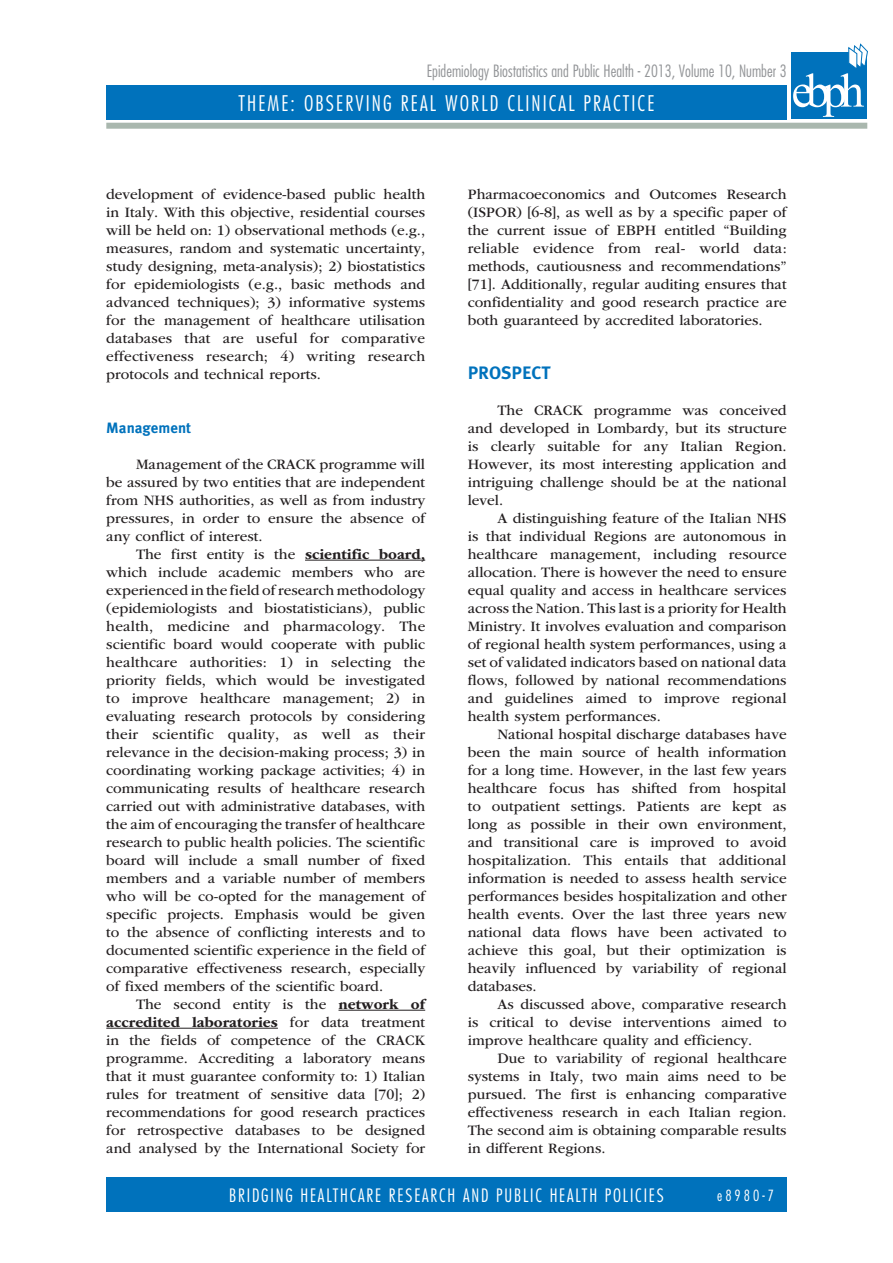
<style>
.page{position:relative;width:893px;height:1263px;background:#fff}
.page>*{position:absolute;margin:0;border:0;box-sizing:border-box;transform-origin:0 0}
.t1{font:300 condensed 21px "Futura Std";letter-spacing:.1em;color:#fff}
.t2{font:300 condensed 18px "Futura Std";color:#fff}
.t3{font:700 18px "Meta Plus";color:#0072bc}
.t4{font:300 condensed 16.5px "Futura Std";color:#939598}
.t5{font:15px/18px "ITC Garamond Std";color:#231f20;text-align:justify}
.t6{font:700 15px "Meta Plus";color:#0072bc}
.t7{font:300 condensed 15px "Futura Std";letter-spacing:.2em;color:#fff}
.s1{font-weight:700}
</style>
<div class="page">
<div style="left:106px;top:85px;width:681px;height:34px;background:#0072bc"></div>
<div style="left:106px;top:1178px;width:681px;height:34px;background:#0072bc"></div>
<div style="left:106px;top:123px;width:761px;height:6px;background:#a9b7ae"></div>
<div style="left:791px;top:52px;width:76px;height:67px;background:#0072bc"></div>
<svg style="left:793px;top:43px;width:75px;height:74px"></svg>
<hr style="left:305px;top:560px;width:120px;height:1px;background:#231f20">
<hr style="left:338px;top:1010px;width:87px;height:1px;background:#231f20">
<hr style="left:106px;top:1028px;width:172px;height:1px;background:#231f20">
<p class="t4" style="left:427px;top:62px;width:361px">Epidemiology Biostatistics and Public Health - 2013, Volume 10, Number 3</p>
<h1 class="t1" style="left:238px;top:91px;width:417px">THEME: OBSERVING REAL WORLD CLINICAL PRACTICE</h1>
<p class="t5" style="left:106px;top:185px;width:320px">development of evidence-based public health in Italy. With this objective, residential courses will be held on: 1) observational methods (e.g., measures, random and systematic uncertainty, study designing, meta-analysis); 2) biostatistics for epidemiologists (e.g., basic methods and advanced techniques); 3) informative systems for the management of healthcare utilisation databases that are useful for comparative effectiveness research; 4) writing research protocols and technical reports.</p>
<p class="t5" style="left:468px;top:185px;width:321px">Pharmacoeconomics and Outcomes Research (ISPOR) [6-8], as well as by a specific paper of the current issue of EBPH entitled “Building reliable evidence from real- world data: methods, cautiousness and recommendations” [71]. Additionally, regular auditing ensures that confidentiality and good research practice are both guaranteed by accredited laboratories.</p>
<p class="t3" style="left:468px;top:362px;width:75px">Prospect</p>
<p class="t5" style="left:468px;top:401px;width:320px;text-indent:30px">The CRACK programme was conceived and developed in Lombardy, but its structure is clearly suitable for any Italian Region.<br>However, its most interesting application and intriguing challenge should be at the national level.</p>
<p class="t5" style="left:468px;top:509px;width:320px;text-indent:30px">A distinguishing feature of the Italian NHS is that individual Regions are autonomous in healthcare management, including resource allocation. There is however the need to ensure equal quality and access in healthcare services across the Nation. This last is a priority for Health Ministry. It involves evaluation and comparison of regional health system performances, using a set of validated indicators based on national data flows, followed by national recommendations and guidelines aimed to improve regional health system performances.</p>
<p class="t5" style="left:468px;top:725px;width:320px;text-indent:30px">National hospital discharge databases have been the main source of health information for a long time. However, in the last few years healthcare focus has shifted from hospital to outpatient settings. Patients are kept as long as possible in their own environment, and transitional care is improved to avoid hospitalization. This entails that additional information is needed to assess health service performances besides hospitalization and other health events. Over the last three years new national data flows have been activated to achieve this goal, but their optimization is heavily influenced by variability of regional databases.</p>
<p class="t5" style="left:468px;top:995px;width:320px;text-indent:30px">As discussed above, comparative research is critical to devise interventions aimed to improve healthcare quality and efficiency.</p>
<p class="t5" style="left:468px;top:1049px;width:320px;text-indent:30px">Due to variability of regional healthcare systems in Italy, two main aims need to be pursued. The first is enhancing comparative effectiveness research in each Italian region.<br>The second aim is obtaining comparable results in different Regions.</p>
<p class="t7" style="left:717px;top:1187px;width:58px">e8980-7</p>
<p class="t6" style="left:106px;top:419px;width:86px">Management</p>
<p class="t5" style="left:106px;top:455px;width:320px;text-indent:30px">Management of the CRACK programme will be assured by two entities that are independent from NHS authorities, as well as from industry pressures, in order to ensure the absence of any conflict of interest.</p>
<p class="t5" style="left:106px;top:545px;width:321px;text-indent:30px">The first entity is the <span class="s1">scientific board, </span>which include academic members who are experienced in the field of research methodology (epidemiologists and biostatisticians), public health, medicine and pharmacology. The scientific board would cooperate with public healthcare authorities: 1) in selecting the priority fields, which would be investigated to improve healthcare management; 2) in evaluating research protocols by considering their scientific quality, as well as their relevance in the decision-making process; 3) in coordinating working package activities; 4) in communicating results of healthcare research carried out with administrative databases, with the aim of encouraging the transfer of healthcare research to public health policies. The scientific board will include a small number of fixed members and a variable number of members who will be co-opted for the management of specific projects. Emphasis would be given to the absence of conflicting interests and to documented scientific experience in the field of comparative effectiveness research, especially of fixed members of the scientific board.</p>
<p class="t5" style="left:106px;top:995px;width:320px;text-indent:30px">The second entity is the <span class="s1">network of accredited laboratories</span> for data treatment in the fields of competence of the CRACK programme. Accrediting a laboratory means that it must guarantee conformity to: 1) Italian rules for treatment of sensitive data [70]; 2) recommendations for good research practices for retrospective databases to be designed and analysed by the International Society for</p>
<p class="t2" style="left:229px;top:1185px;width:18px">Bridging</p>
<p class="t2" style="left:300px;top:1185px;width:9px">healthcare</p>
<p class="t2" style="left:389px;top:1185px;width:10px">research</p>
<p class="t2" style="left:463px;top:1185px;width:10px">and</p>
<p class="t2" style="left:496px;top:1185px;width:26px">public</p>
<p class="t2" style="left:550px;top:1185px;width:9px">health</p>
<p class="t2" style="left:605px;top:1185px;width:9px">policies</p>
</div>
